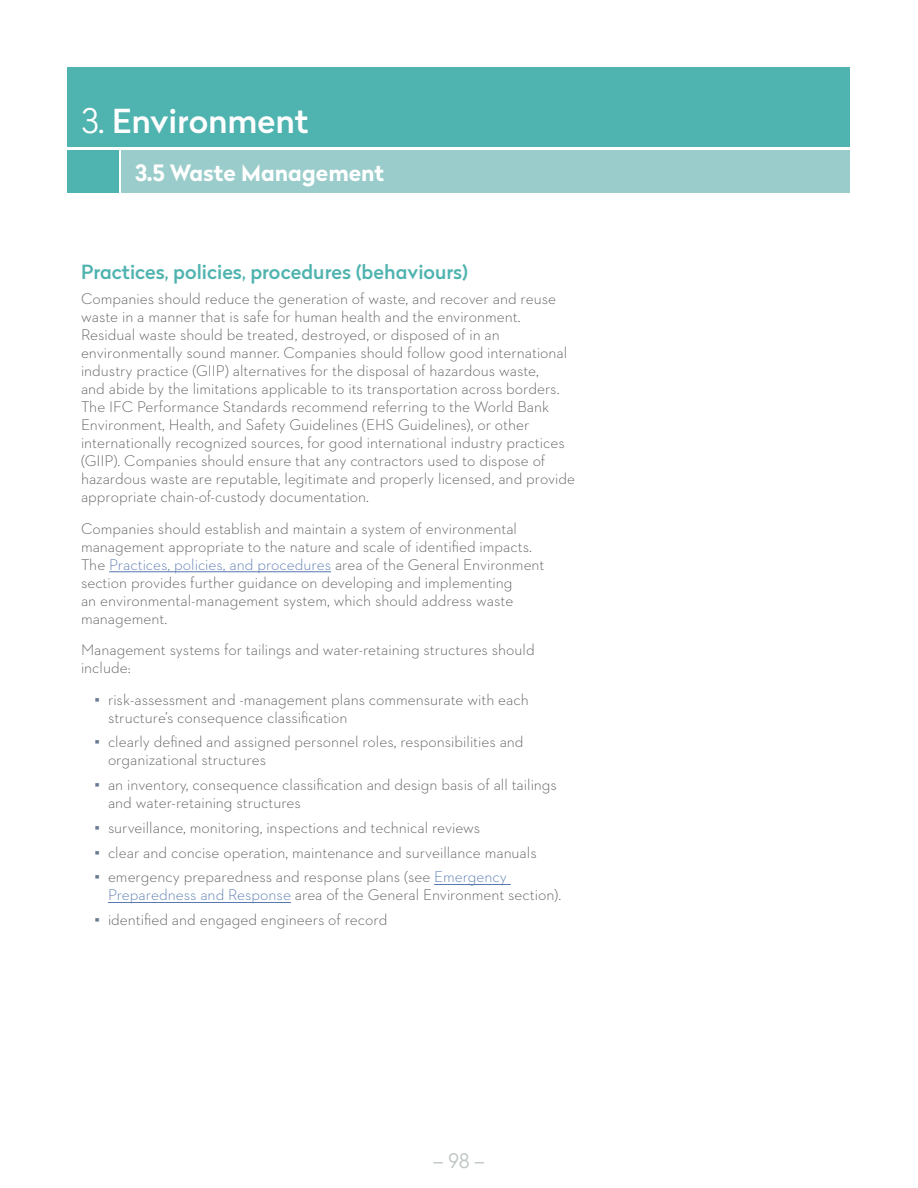
<style>
.page{position:relative;width:918px;height:1188px;background:#fff}
.page>*{position:absolute;margin:0;border:0;box-sizing:border-box;transform-origin:0 0}
.t1{font:500 33px "Radikal";color:#fff}
.t2{font:700 22.5px "Radikal";color:#fff}
.t3{font:500 19.5px "Radikal";color:#4fb3af}
.t4{font:300 19.5px "Radikal";color:#bbc4c0}
.t5{font:300 15.75px/18px "Neutraface 2 Text";color:#5d5a5d}
.s1{font-weight:300}
.s2{color:#5879b0}
.s3{font-family:"Times New Roman";font-weight:400;color:#677a91}
</style>
<div class="page">
<div style="left:68px;top:68px;width:782px;height:79px;background:#4fb3af"></div>
<div style="left:122px;top:150px;width:728px;height:43px;background:#99ccca"></div>
<div style="left:67px;top:150px;width:52px;height:43px;background:#4fb3af"></div>
<hr style="left:109px;top:572px;width:222px;height:1px;background:#5879b0">
<hr style="left:434px;top:884px;width:77px;height:1px;background:#5879b0">
<hr style="left:108px;top:902px;width:183px;height:1px;background:#5879b0">
<h1 class="t1" style="left:81px;top:98px;width:229px"><span class="s1">3.</span> Environment</h1>
<h2 class="t2" style="left:135px;top:156px;width:251px">3.5 Waste Management</h2>
<p class="t3" style="left:81px;top:258px;width:389px">Practices, policies, procedures (behaviours)</p>
<p class="t5" style="left:81px;top:290px;width:496px">Companies should reduce the generation of waste, and recover and reuse waste in a manner that is safe for human health and the environment.<br>Residual waste should be treated, destroyed, or disposed of in an environmentally sound manner. Companies should follow good international industry practice (GIIP) alternatives for the disposal of hazardous waste,<br>and abide by the limitations applicable to its transportation across borders.<br>The IFC Performance Standards recommend referring to the World Bank Environment, Health, and Safety Guidelines (EHS Guidelines), or other internationally recognized sources, for good international industry practices (GIIP). Companies should ensure that any contractors used to dispose of hazardous waste are reputable, legitimate and properly licensed, and provide appropriate chain-of-custody documentation.</p>
<p class="t5" style="left:81px;top:519px;width:465px">Companies should establish and maintain a system of environmental management appropriate to the nature and scale of identified impacts.<br>The <span class="s2">Practices, policies, and procedures</span> area of the General Environment section provides further guidance on developing and implementing<br>an environmental-management system, which should address waste management.</p>
<p class="t5" style="left:81px;top:641px;width:455px">Management systems for tailings and water-retaining structures should include:</p>
<p class="t5" style="left:108px;top:690px;width:422px;text-indent:-13px"><span class="s3">▪</span> risk-assessment and -management plans commensurate with each structure’s consequence classification</p>
<p class="t5" style="left:108px;top:733px;width:417px;text-indent:-13px"><span class="s3">▪</span> clearly defined and assigned personnel roles, responsibilities and organizational structures</p>
<p class="t5" style="left:108px;top:776px;width:451px;text-indent:-13px"><span class="s3">▪</span> an inventory, consequence classification and design basis of all tailings and water-retaining structures</p>
<p class="t5" style="left:95px;top:818px;width:387px"><span class="s3">▪</span> surveillance, monitoring, inspections and technical reviews</p>
<p class="t5" style="left:95px;top:843px;width:444px"><span class="s3">▪</span> clear and concise operation, maintenance and surveillance manuals</p>
<p class="t5" style="left:108px;top:868px;width:455px;text-indent:-13px"><span class="s3">▪</span> emergency preparedness and response plans (see <span class="s2">Emergency<br>Preparedness and Response</span> area of the General Environment section).</p>
<p class="t5" style="left:95px;top:911px;width:294px"><span class="s3">▪</span> identified and engaged engineers of record</p>
<p class="t4" style="left:433px;top:1148px;width:54px">– 98 –</p>
</div>
